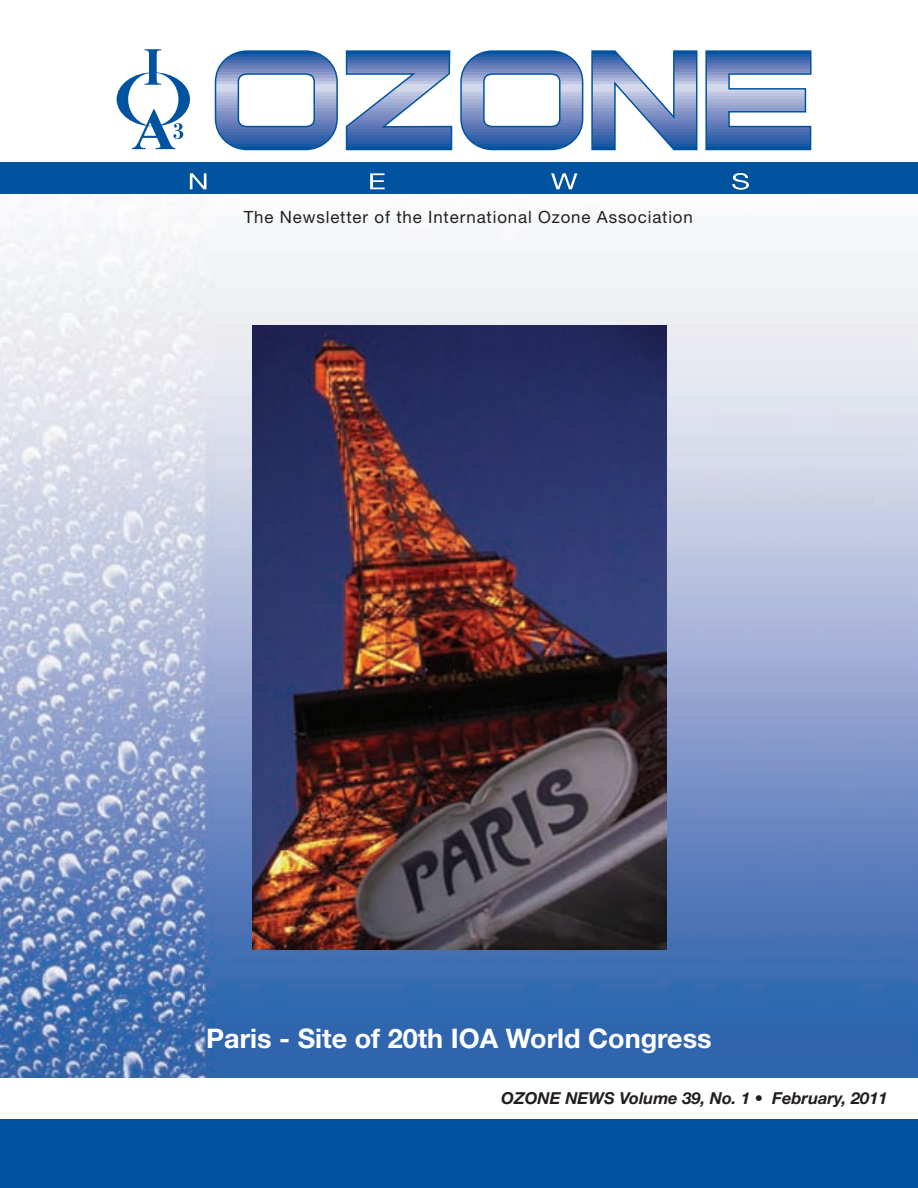
<style>
.page{position:relative;width:918px;height:1188px;background:#fff}
.page>*{position:absolute;margin:0;border:0;box-sizing:border-box;transform-origin:0 0}
.t1{font:700 27px "Helvetica Neue LT Std";color:#fff}
.t2{font:16.8px "Helvetica Neue LT Std";letter-spacing:.05em;color:#231f20}
.t3{font:italic 700 16.5px "Helvetica Neue LT Std";color:#231f20}
</style>
<div class="page">
<svg style="left:117px;top:49px;width:73px;height:100px"></svg>
<div style="left:0;top:163px;width:918px;height:34px;background:#0153a0"></div>
<svg style="left:214px;top:50px;width:598px;height:101px"></svg>
<svg style="left:190px;top:173px;width:16px;height:16px"></svg>
<svg style="left:370px;top:173px;width:15px;height:16px"></svg>
<svg style="left:551px;top:173px;width:26px;height:16px"></svg>
<svg style="left:732px;top:173px;width:17px;height:17px"></svg>
<img style="left:0;top:194px;width:918px;height:884px">
<div style="left:0;top:1108px;width:918px;height:80px;background:#0153a0"></div>
<div style="left:0;top:1078px;width:918px;height:41px;background:#fff"></div>
<img style="left:253px;top:325px;width:413px;height:625px">
<p class="t2" style="left:244px;top:211px;width:451px">The Newsletter of the International Ozone Association</p>
<h1 class="t1" style="left:206px;top:1029px;width:507px">Paris - Site of 20th IOA World Congress</h1>
<p class="t3" style="left:501px;top:1093px;width:388px">OZONE NEWS Volume 39, No. 1 • February, 2011</p>
</div>
